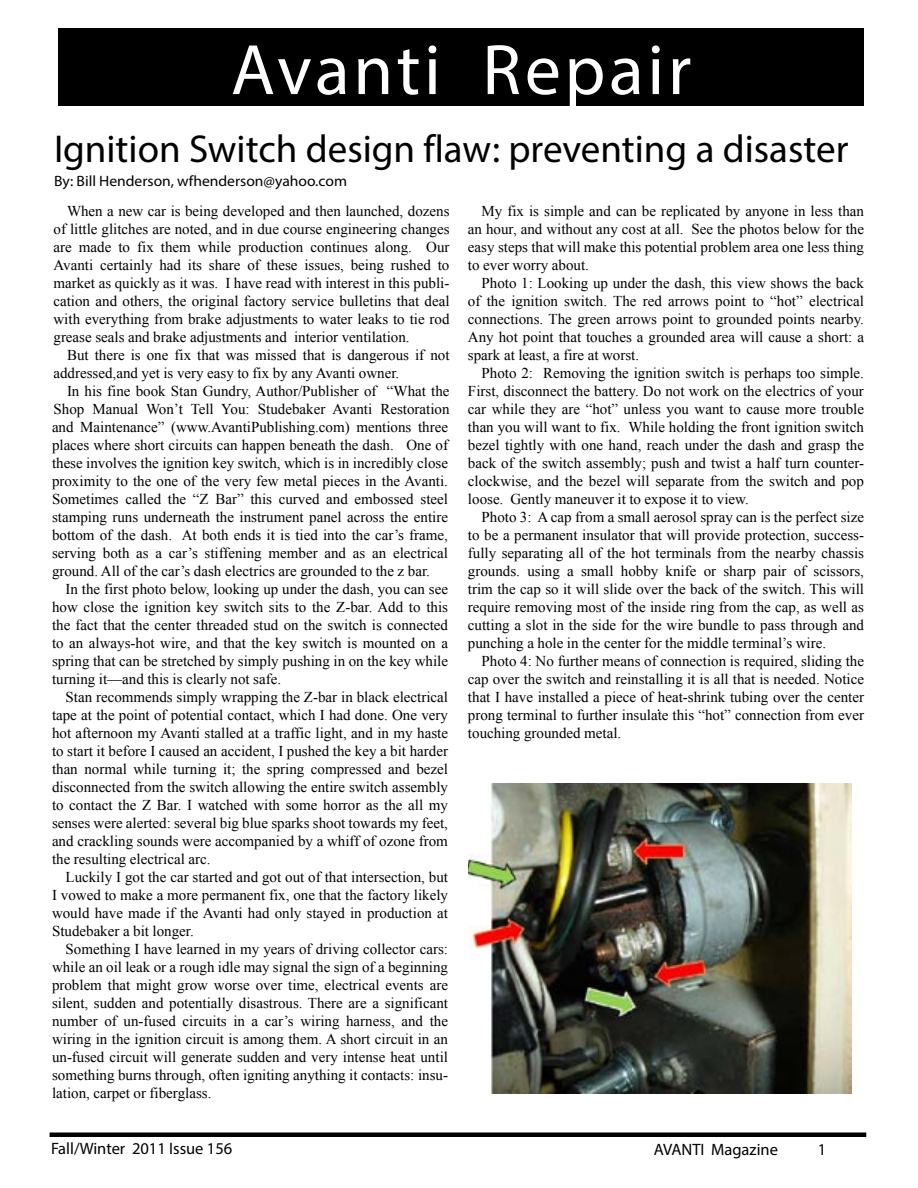
<style>
.page{position:relative;width:918px;height:1188px;background:#fff}
.page>*{position:absolute;margin:0;border:0;box-sizing:border-box;transform-origin:0 0}
.t1{font:72px "Myriad Pro";letter-spacing:.05em;color:#fff}
.t2{font:39px "Myriad Pro";color:#000}
.t3{font:16.5px "Myriad Pro";color:#000}
.t4{font:15px/18px "Times New Roman";color:#000;text-align:justify}
.t5{font:15px "Myriad Pro";color:#000;scale:1.04 1}
</style>
<div class="page">
<div style="left:50px;top:1132px;width:816px;height:5px;background:#000"></div>
<div style="left:58px;top:28px;width:806px;height:78px;background:#000"></div>
<img style="left:468px;top:784px;width:384px;height:310px">
<h1 class="t1" style="left:231px;top:26px;width:462px">Avanti Repair</h1>
<h2 class="t2" style="left:54px;top:125px;width:796px">Ignition Switch design flaw: preventing a disaster</h2>
<p class="t5" style="left:54px;top:172px;width:283px">By: Bill Henderson, wfhenderson@yahoo.com</p>
<p class="t4" style="left:54px;top:202px;width:398px;text-indent:14px">When a new car is being developed and then launched, dozens of little glitches are noted, and in due course engineering changes are made to fix them while production continues along. Our Avanti certainly had its share of these issues, being rushed to market as quickly as it was. I have read with interest in this publi&shy;cation and others, the original factory service bulletins that deal with everything from brake adjustments to water leaks to tie rod grease seals and brake adjustments and interior ventilation.</p>
<p class="t4" style="left:54px;top:346px;width:398px;text-indent:14px">But there is one fix that was missed that is dangerous if not addressed,and yet is very easy to fix by any Avanti owner.</p>
<p class="t4" style="left:52px;top:382px;width:399px;text-indent:15px">In his fine book Stan Gundry, Author/Publisher of “What the Shop Manual Won’t Tell You: Studebaker Avanti Restoration and Maintenance” (www.AvantiPublishing.com) mentions three places where short circuits can happen beneath the dash. One of these involves the ignition key switch, which is in incredibly close proximity to the one of the very few metal pieces in the Avanti.<br>Sometimes called the “Z Bar” this curved and embossed steel stamping runs underneath the instrument panel across the entire bottom of the dash. At both ends it is tied into the car’s frame, serving both as a car’s stiffening member and as an electrical ground. All of the car’s dash electrics are grounded to the z bar.</p>
<p class="t4" style="left:52px;top:580px;width:398px;text-indent:14px">In the first photo below, looking up under the dash, you can see how close the ignition key switch sits to the Z-bar. Add to this the fact that the center threaded stud on the switch is connected to an always-hot wire, and that the key switch is mounted on a spring that can be stretched by simply pushing in on the key while turning it—and this is clearly not safe.</p>
<p class="t4" style="left:52px;top:688px;width:398px;text-indent:14px">Stan recommends simply wrapping the Z-bar in black electrical tape at the point of potential contact, which I had done. One very hot afternoon my Avanti stalled at a traffic light, and in my haste to start it before I caused an accident, I pushed the key a bit harder than normal while turning it; the spring compressed and bezel disconnected from the switch allowing the entire switch assembly to contact the Z Bar. I watched with some horror as the all my senses were alerted: several big blue sparks shoot towards my feet, and crackling sounds were accompanied by a whiff of ozone from the resulting electrical arc.</p>
<p class="t4" style="left:52px;top:868px;width:398px;text-indent:14px">Luckily I got the car started and got out of that intersection, but I vowed to make a more permanent fix, one that the factory likely would have made if the Avanti had only stayed in production at Studebaker a bit longer.</p>
<p class="t4" style="left:52px;top:940px;width:398px;text-indent:14px">Something I have learned in my years of driving collector cars: while an oil leak or a rough idle may signal the sign of a beginning problem that might grow worse over time, electrical events are silent, sudden and potentially disastrous. There are a significant number of un-fused circuits in a car’s wiring harness, and the wiring in the ignition circuit is among them. A short circuit in an un-fused circuit will generate sudden and very intense heat until something burns through, often igniting anything it contacts: insu&shy;lation, carpet or fiberglass.</p>
<p class="t4" style="left:468px;top:202px;width:398px;text-indent:14px">My fix is simple and can be replicated by anyone in less than an hour, and without any cost at all. See the photos below for the easy steps that will make this potential problem area one less thing to ever worry about.</p>
<p class="t4" style="left:468px;top:274px;width:398px;text-indent:14px">Photo 1: Looking up under the dash, this view shows the back of the ignition switch. The red arrows point to “hot” electrical connections. The green arrows point to grounded points nearby.<br>Any hot point that touches a grounded area will cause a short: a spark at least, a fire at worst.</p>
<p class="t4" style="left:468px;top:364px;width:398px;text-indent:14px">Photo 2: Removing the ignition switch is perhaps too simple.<br>First, disconnect the battery. Do not work on the electrics of your car while they are “hot” unless you want to cause more trouble than you will want to fix. While holding the front ignition switch bezel tightly with one hand, reach under the dash and grasp the back of the switch assembly; push and twist a half turn counter&shy;clockwise, and the bezel will separate from the switch and pop loose. Gently maneuver it to expose it to view.</p>
<p class="t4" style="left:468px;top:508px;width:398px;text-indent:14px">Photo 3: A cap from a small aerosol spray can is the perfect size to be a permanent insulator that will provide protection, success&shy;fully separating all of the hot terminals from the nearby chassis grounds. using a small hobby knife or sharp pair of scissors, trim the cap so it will slide over the back of the switch. This will require removing most of the inside ring from the cap, as well as cutting a slot in the side for the wire bundle to pass through and punching a hole in the center for the middle terminal’s wire.</p>
<p class="t4" style="left:468px;top:652px;width:398px;text-indent:14px">Photo 4: No further means of connection is required, sliding the cap over the switch and reinstalling it is all that is needed. Notice that I have installed a piece of heat-shrink tubing over the center prong terminal to further insulate this “hot” connection from ever touching grounded metal.</p>
<p class="t3" style="left:51px;top:1139px;width:183px">Fall/Winter 2011 Issue 156</p>
<p class="t3" style="left:654px;top:1139px;width:126px">AVANTI Magazine</p>
<p class="t3" style="left:818px;top:1139px;width:10px">1</p>
</div>
